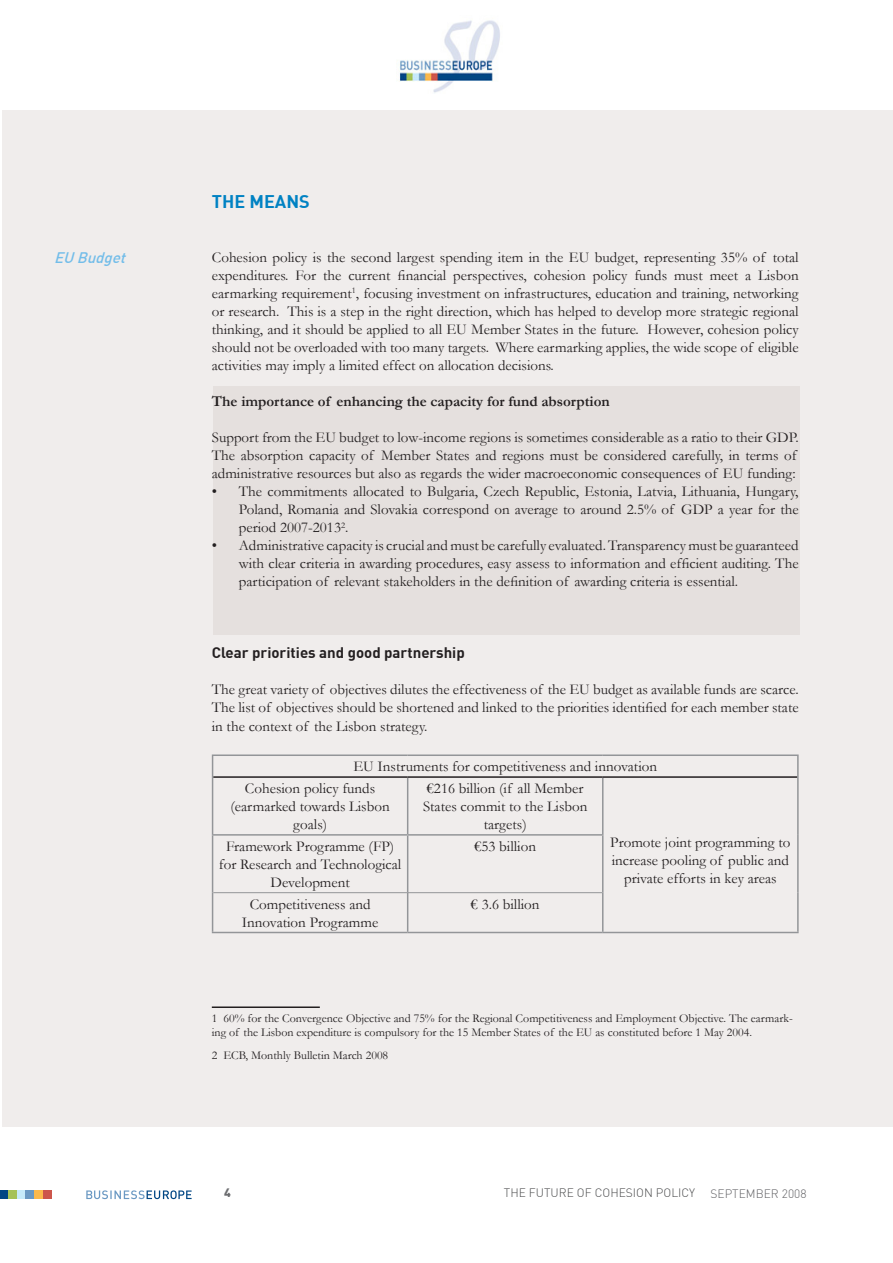
<style>
.page{position:relative;width:893px;height:1263px;background:#fff}
.page>*{position:absolute;margin:0;border:0;box-sizing:border-box;transform-origin:0 0}
.t1{font:700 18px "DIN";color:#0082c3}
.t2{font:15px/18px "Garamond";color:#231f20;text-align:center}
.t3{font:700 15px "Garamond";color:#231f20}
.t4{font:700 15px "DIN";color:#231f20}
.t5{font:italic 500 15px "DIN";color:#73bde9}
.t6{font:12px/14.4px "Garamond";color:#231f20}
.t7{font:300 12px "DIN";color:#4b4c4d}
.t8{font:300 12px "DIN";color:#636366}
.t9{font:900 12px "DIN";color:#6c6d70}
</style>
<div class="page">
<div style="left:2px;top:111px;width:891px;height:1016px;background:#f0edec"></div>
<div style="left:0;top:1190px;width:9px;height:9px;background:#004684"></div>
<div style="left:9px;top:1190px;width:8px;height:9px;background:#a5c258"></div>
<div style="left:17px;top:1190px;width:9px;height:9px;background:#c6eafa"></div>
<div style="left:26px;top:1190px;width:8px;height:9px;background:#6b99c3"></div>
<div style="left:34px;top:1190px;width:9px;height:9px;background:#fcb94b"></div>
<div style="left:43px;top:1190px;width:8px;height:9px;background:#cd564b"></div>
<svg style="left:86px;top:1190px;width:106px;height:9px"></svg>
<img style="left:399px;top:20px;width:101px;height:73px">
<div style="left:213px;top:387px;width:586px;height:248px;background:#e5e0de"></div>
<hr style="left:212px;top:754px;width:196px;height:2px;background:#939598">
<svg style="left:212px;top:756px;width:1px;height:21px"></svg>
<hr style="left:408px;top:754px;width:195px;height:2px;background:#939598">
<hr style="left:603px;top:754px;width:196px;height:2px;background:#939598">
<hr style="left:797px;top:756px;width:2px;height:21px;background:#939598">
<hr style="left:212px;top:777px;width:1px;height:57px;background:#939598">
<hr style="left:407px;top:778px;width:1px;height:56px;background:#939598">
<hr style="left:602px;top:778px;width:1px;height:56px;background:#939598">
<hr style="left:797px;top:777px;width:2px;height:58px;background:#939598">
<hr style="left:212px;top:834px;width:196px;height:2px;background:#939598">
<hr style="left:212px;top:836px;width:1px;height:57px;background:#939598">
<hr style="left:408px;top:834px;width:195px;height:2px;background:#939598">
<hr style="left:407px;top:836px;width:1px;height:56px;background:#939598">
<hr style="left:602px;top:836px;width:1px;height:57px;background:#939598">
<hr style="left:797px;top:835px;width:2px;height:58px;background:#939598">
<hr style="left:212px;top:893px;width:1px;height:39px;background:#939598">
<hr style="left:407px;top:893px;width:1px;height:39px;background:#939598">
<hr style="left:602px;top:893px;width:1px;height:39px;background:#939598">
<hr style="left:797px;top:893px;width:2px;height:39px;background:#939598">
<hr style="left:212px;top:932px;width:196px;height:1px;background:#939598">
<hr style="left:408px;top:932px;width:195px;height:1px;background:#939598">
<hr style="left:603px;top:932px;width:196px;height:1px;background:#939598">
<hr style="left:213px;top:776px;width:195px;height:2px;background:#231f20">
<hr style="left:408px;top:776px;width:195px;height:2px;background:#231f20">
<hr style="left:603px;top:776px;width:194px;height:2px;background:#231f20">
<hr style="left:213px;top:892px;width:195px;height:1px;background:#939598">
<hr style="left:408px;top:892px;width:194px;height:1px;background:#939598">
<hr style="left:212px;top:1006px;width:108px;height:2px;background:#231f20">
<p class="t5" style="left:54px;top:248px;width:77px">EU Budget</p>
<p class="t1" style="left:212px;top:190px;width:100px">THE MEANS</p>
<p class="t2" style="left:212px;top:248px;width:588px;text-align:justify">Cohesion policy is the second largest spending item in the EU budget, representing 35% of total expenditures. For the current financial perspectives, cohesion policy funds must meet a Lisbon earmarking requirement<sup>1</sup>, focusing investment on infrastructures, education and training, networking or research. This is a step in the right direction, which has helped to develop more strategic regional thinking, and it should be applied to all EU Member States in the future. However, cohesion policy should not be overloaded with too many targets. Where earmarking applies, the wide scope of eligible activities may imply a limited effect on allocation decisions.</p>
<p class="t3" style="left:212px;top:391px;width:399px">The importance of enhancing the capacity for fund absorption</p>
<p class="t2" style="left:212px;top:428px;width:588px;text-align:left">Support from the EU budget to low-income regions is sometimes considerable as a ratio to their GDP.<br>The absorption capacity of Member States and regions must be considered carefully, in terms of administrative resources but also as regards the wider macroeconomic consequences of EU funding:</p>
<p class="t2" style="left:239px;top:482px;width:561px;text-align:justify;text-indent:-27px">• The commitments allocated to Bulgaria, Czech Republic, Estonia, Latvia, Lithuania, Hungary, Poland, Romania and Slovakia correspond on average to around 2.5% of GDP a year for the period 2007-2013<sup>2</sup>.</p>
<p class="t2" style="left:239px;top:536px;width:561px;text-align:justify;text-indent:-27px">• Administrative capacity is crucial and must be carefully evaluated. Transparency must be guaranteed with clear criteria in awarding procedures, easy assess to information and efficient auditing. The participation of relevant stakeholders in the definition of awarding criteria is essential.</p>
<p class="t4" style="left:212px;top:643px;width:254px">Clear priorities and good partnership</p>
<p class="t2" style="left:212px;top:680px;width:588px;text-align:justify">The great variety of objectives dilutes the effectiveness of the EU budget as available funds are scarce.<br>The list of objectives should be shortened and linked to the priorities identified for each member state in the context of the Lisbon strategy.</p>
<p class="t2" style="left:245px;top:755px;width:414px;line-height:21.8px;text-align:left;text-indent:108px">EU Instruments for competitiveness and innovation<br>Cohesion policy funds</p>
<p class="t2" style="left:231px;top:797px;width:161px">(earmarked towards Lisbon goals)</p>
<p class="t2" style="left:423px;top:779px;width:166px">€216 billion (if all Member<br>States commit to the Lisbon targets)</p>
<p class="t2" style="left:219px;top:836px;width:184px">Framework Programme (FP) for Research and Technological<br>Development</p>
<p class="t2" style="left:474px;top:836px;width:63px">€53 billion</p>
<p class="t2" style="left:242px;top:894px;width:138px">Competitiveness and<br>Innovation Programme</p>
<p class="t2" style="left:471px;top:894px;width:70px">€ 3.6 billion</p>
<p class="t2" style="left:610px;top:833px;width:182px">Promote joint programming to increase pooling of public and private efforts in key areas</p>
<p class="t6" style="left:212px;top:1010px;width:582px">1 60% for the Convergence Objective and 75% for the Regional Competitiveness and Employment Objective. The earmark&shy;ing of the Lisbon expenditure is compulsory for the 15 Member States of the EU as constituted before 1 May 2004.</p>
<p class="t6" style="left:212px;top:1048px;width:178px">2 ECB, Monthly Bulletin March 2008</p>
<p class="t9" style="left:224px;top:1185px;width:8px">4</p>
<p class="t7" style="left:504px;top:1185px;width:193px">THE FUTURE OF COHESION POLICY</p>
<p class="t8" style="left:710px;top:1186px;width:98px">SEPTEMBER 2008</p>
</div>
